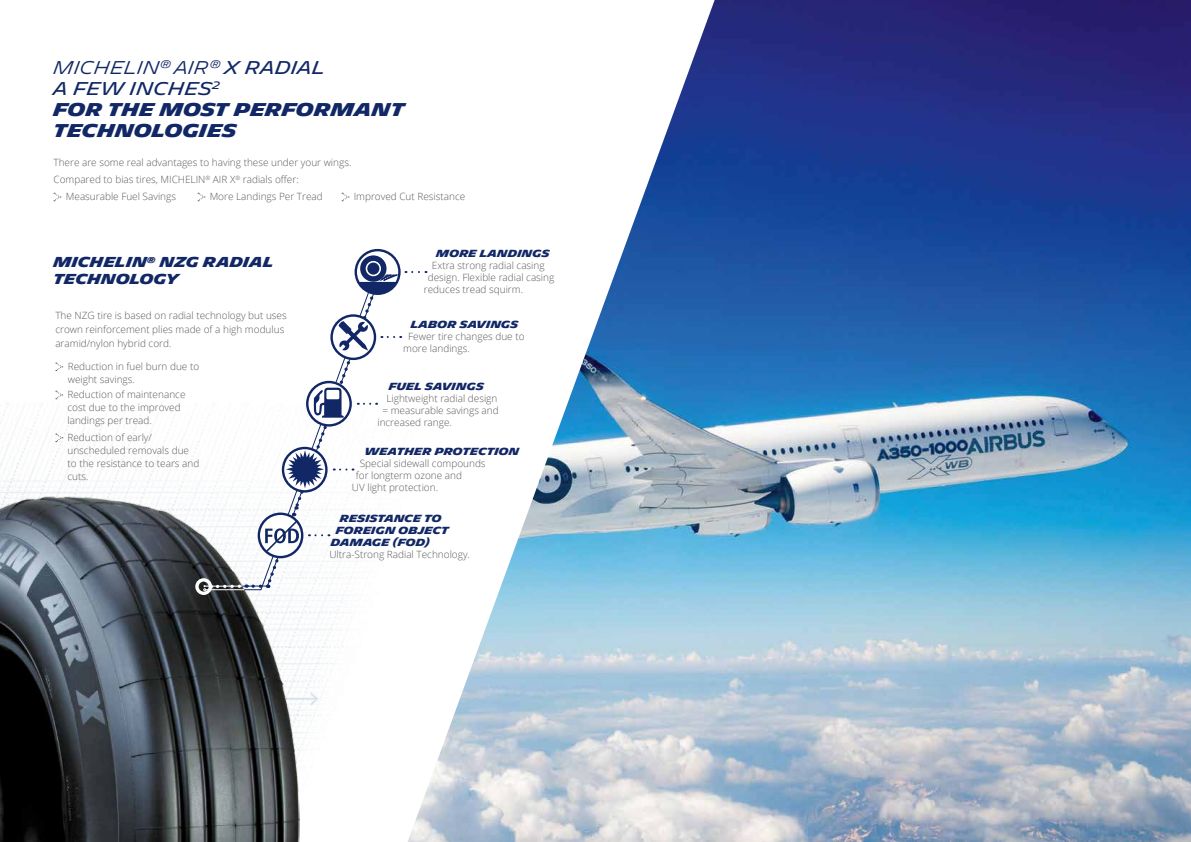
<style>
.page{position:relative;width:1191px;height:842px;background:#fff}
.page>*{position:absolute;margin:0;border:0;box-sizing:border-box;transform-origin:0 0}
.t1{font:700 18px/21px "Michelin";color:#122866}
.t2{font:700 14px/16.8px "Michelin";color:#122866}
.t3{font:300 10px/13px "Open Sans";color:#5b5b5a}
.t4{font:700 10px "Michelin";color:#122866}
.s1{font-weight:300}
.s2{font-weight:400}
</style>
<div class="page">
<img style="left:407px;top:0;width:784px;height:842px">
<img style="left:0;top:373px;width:454px;height:469px">
<img style="left:0;top:496px;width:299px;height:346px">
<div style="left:195px;top:578px;width:17px;height:17px;border:3px solid #fff;border-radius:50%"></div>
<svg style="left:53px;top:192px;width:8px;height:9px"></svg>
<svg style="left:197px;top:192px;width:8px;height:9px"></svg>
<svg style="left:341px;top:192px;width:8px;height:9px"></svg>
<svg style="left:412px;top:271px;width:14px;height:2px"></svg>
<svg style="left:356px;top:250px;width:43px;height:44px"></svg>
<div style="left:354px;top:249px;width:46px;height:46px;border:2px solid #122866;border-radius:50%"></div>
<svg style="left:55px;top:390px;width:8px;height:9px"></svg>
<svg style="left:55px;top:433px;width:8px;height:9px"></svg>
<svg style="left:55px;top:362px;width:8px;height:9px"></svg>
<svg style="left:203px;top:255px;width:203px;height:336px"></svg>
<h1 class="t1" style="left:53px;top:57px;width:353px"><span class="s1">MICHELIN</span><sup>®</sup> <span class="s1">AIR</span><sup>®</sup> <span class="s2">X RADIAL<br>A FEW INCHES</span><sup>2<br></sup>FOR THE MOST PERFORMANT<br>TECHNOLOGIES</h1>
<p class="t3" style="left:53px;top:156px;width:299px">There are some real advantages to having these under your wings.</p>
<p class="t3" style="left:53px;top:173px;width:247px">Compared to bias tires, MICHELIN<sup>®</sup> AIR X<sup>®</sup> radials offer:</p>
<p class="t3" style="left:66px;top:190px;width:112px">Measurable Fuel Savings</p>
<p class="t3" style="left:210px;top:190px;width:115px">More Landings Per Tread</p>
<p class="t3" style="left:354px;top:190px;width:113px">Improved Cut Resistance</p>
<h2 class="t2" style="left:53px;top:254px;width:222px">MICHELIN<sup>®</sup> NZG RADIAL<br>TECHNOLOGY</h2>
<p class="t3" style="left:55px;top:308px;width:233px;line-height:14px">The NZG tire is based on radial technology but uses crown reinforcement plies made of a high modulus aramid/nylon hybrid cord.</p>
<p class="t3" style="left:68px;top:360px;width:133px">Reduction in fuel burn due to weight savings.</p>
<p class="t3" style="left:67px;top:388px;width:119px">Reduction of maintenance cost due to the improved landings per tread.</p>
<p class="t3" style="left:67px;top:431px;width:133px">Reduction of early/ unscheduled removals due to the resistance to tears and cuts.</p>
<p class="t4" style="left:436px;top:248px;width:115px">MORE LANDINGS</p>
<p class="t3" style="left:432px;top:259px;width:114px">Extra strong radial casing</p>
<p class="t3" style="left:428px;top:271px;width:128px">design. Flexible radial casing</p>
<p class="t3" style="left:424px;top:283px;width:101px">reduces tread squirm.</p>
<p class="t4" style="left:411px;top:319px;width:109px">LABOR SAVINGS</p>
<p class="t3" style="left:403px;top:330px;width:123px;line-height:12px;text-indent:5px">Fewer tire changes due to more landings.</p>
<p class="t4" style="left:389px;top:380px;width:97px">FUEL SAVINGS</p>
<p class="t3" style="left:386px;top:391px;width:112px">Lightweight radial design</p>
<p class="t3" style="left:382px;top:403px;width:118px">= measurable savings and</p>
<p class="t3" style="left:377px;top:415px;width:76px">increased range.</p>
<p class="t4" style="left:365px;top:445px;width:156px">WEATHER PROTECTION</p>
<p class="t3" style="left:360px;top:456px;width:127px">Special sidewall compounds</p>
<p class="t3" style="left:356px;top:468px;width:108px">for longterm ozone and</p>
<p class="t3" style="left:352px;top:480px;width:88px">UV light protection.</p>
<p class="t4" style="left:340px;top:513px;width:103px">RESISTANCE TO</p>
<p class="t4" style="left:336px;top:525px;width:115px">FOREIGN OBJECT</p>
<p class="t4" style="left:331px;top:537px;width:101px">DAMAGE (FOD)</p>
<p class="t3" style="left:329px;top:548px;width:142px">Ultra-Strong Radial Technology.</p>
</div>
